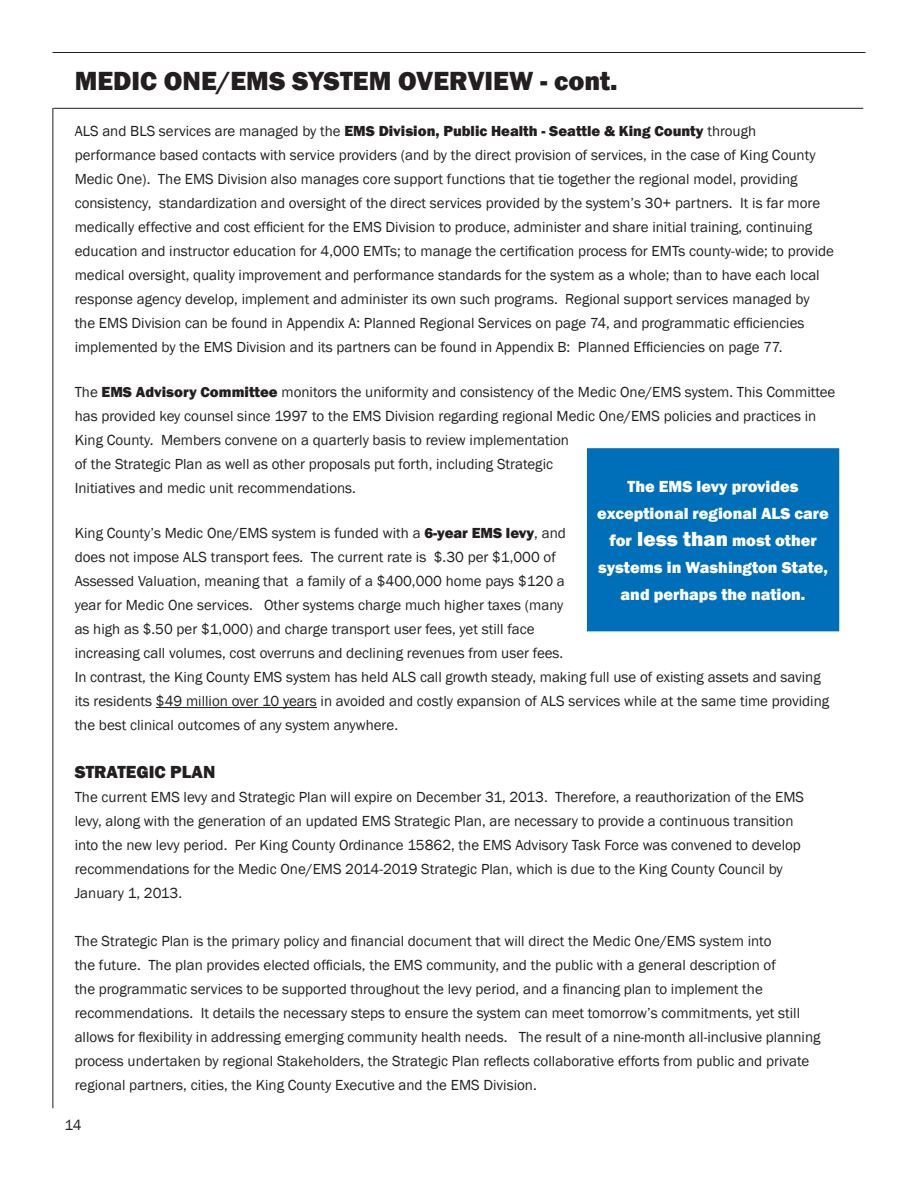
<style>
.page{position:relative;width:918px;height:1188px;background:#fff}
.page>*{position:absolute;margin:0;border:0;box-sizing:border-box;transform-origin:0 0}
.Program_Index_Title{font:800 27px "Franklin Gothic";color:#231f20}
.t1{font:800 18px "Franklin Gothic";color:#231f20}
.t2{font:800 16.5px/27px "Franklin Gothic";color:#fff;text-align:center}
.t3{font:15px/24px "Franklin Gothic";color:#231f20}
.s1{font-weight:800}
.s2{font-size:21px}
</style>
<div class="page">
<hr style="left:52px;top:52px;width:814px;height:1px;background:#231f20">
<hr style="left:53px;top:108px;width:810px;height:1px;background:#231f20">
<hr style="left:52px;top:108px;width:1px;height:1000px;background:#231f20">
<hr style="left:156px;top:707px;width:161px;height:1px;background:#231f20">
<div style="left:588px;top:450px;width:250px;height:180px;background:#006fba"></div>
<div style="left:587px;top:448px;width:252px;height:183px;border:3px solid #006fba"></div>
<p class="Program_Index_Title" style="left:75px;top:63px;width:545px">MEDIC ONE/EMS SYSTEM OVERVIEW - cont.</p>
<p class="t3" style="left:75px;top:120px;width:761px">ALS and BLS services are managed by the <span class="s1">EMS Division, Public Health - Seattle &amp; King County</span> through performance based contacts with service providers (and by the direct provision of services, in the case of King County Medic One). The EMS Division also manages core support functions that tie together the regional model, providing consistency, standardization and oversight of the direct services provided by the system’s 30+ partners. It is far more medically effective and cost efficient for the EMS Division to produce, administer and share initial training, continuing education and instructor education for 4,000 EMTs; to manage the certification process for EMTs county-wide; to provide medical oversight, quality improvement and performance standards for the system as a whole; than to have each local response agency develop, implement and administer its own such programs. Regional support services managed by<br>the EMS Division can be found in Appendix A: Planned Regional Services on page 74, and programmatic efficiencies implemented by the EMS Division and its partners can be found in Appendix B: Planned Efficiencies on page 77.</p>
<p class="t3" style="left:75px;top:381px;width:762px">The <span class="s1">EMS Advisory Committee</span> monitors the uniformity and consistency of the Medic One/EMS system. This Committee has provided key counsel since 1997 to the EMS Division regarding regional Medic One/EMS policies and practices in King County. Members convene on a quarterly basis to review implementation<br>of the Strategic Plan as well as other proposals put forth, including Strategic<br>Initiatives and medic unit recommendations.</p>
<p class="t3" style="left:75px;top:522px;width:756px">King County’s Medic One/EMS system is funded with a <span class="s1">6-year EMS levy</span>, and<br>does not impose ALS transport fees. The current rate is $.30 per $1,000 of<br>Assessed Valuation, meaning that a family of a $400,000 home pays $120 a<br>year for Medic One services. Other systems charge much higher taxes (many<br>as high as $.50 per $1,000) and charge transport user fees, yet still face<br>increasing call volumes, cost overruns and declining revenues from user fees.<br>In contrast, the King County EMS system has held ALS call growth steady, making full use of existing assets and saving its residents $49 million over 10 years in avoided and costly expansion of ALS services while at the same time providing the best clinical outcomes of any system anywhere.</p>
<p class="t1" style="left:75px;top:761px;width:142px">STRATEGIC PLAN</p>
<p class="t3" style="left:75px;top:786px;width:731px">The current EMS levy and Strategic Plan will expire on December 31, 2013. Therefore, a reauthorization of the EMS levy, along with the generation of an updated EMS Strategic Plan, are necessary to provide a continuous transition into the new levy period. Per King County Ordinance 15862, the EMS Advisory Task Force was convened to develop recommendations for the Medic One/EMS 2014-2019 Strategic Plan, which is due to the King County Council by</p>
<p class="t3" style="left:75px;top:882px;width:109px">January 1, 2013.</p>
<p class="t3" style="left:75px;top:930px;width:747px">The Strategic Plan is the primary policy and financial document that will direct the Medic One/EMS system into<br>the future. The plan provides elected officials, the EMS community, and the public with a general description of<br>the programmatic services to be supported throughout the levy period, and a financing plan to implement the recommendations. It details the necessary steps to ensure the system can meet tomorrow’s commitments, yet still allows for flexibility in addressing emerging community health needs. The result of a nine-month all-inclusive planning process undertaken by regional Stakeholders, the Strategic Plan reflects collaborative efforts from public and private regional partners, cities, the King County Executive and the EMS Division.</p>
<p class="t2" style="left:597px;top:472px;width:233px">The EMS levy provides exceptional regional ALS care for <span class="s2">less than</span> most other systems in Washington State, and perhaps the nation.</p>
<p class="t3" style="left:64px;top:1113px;width:19px">14</p>
</div>
